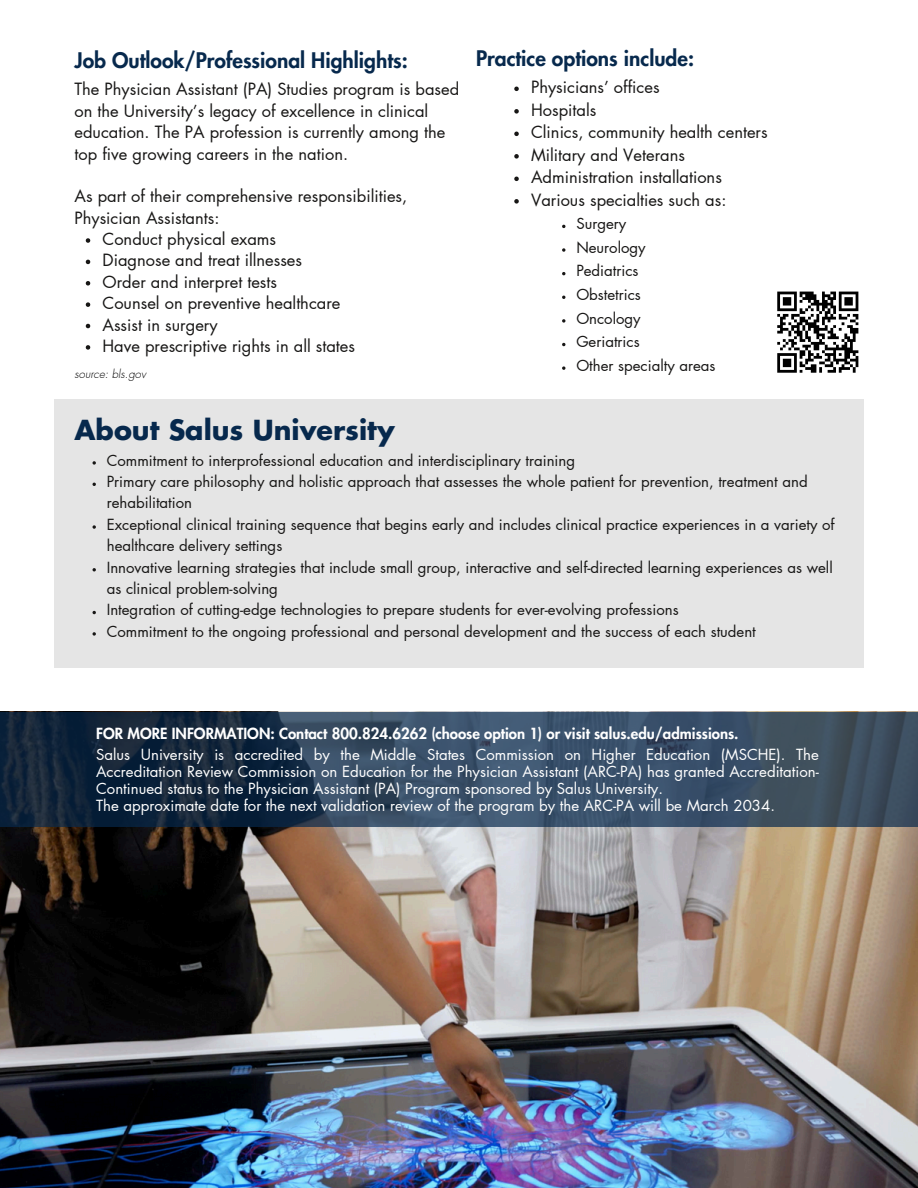
<style>
.page{position:relative;width:918px;height:1188px;background:#fff}
.page>*{position:absolute;margin:0;border:0;box-sizing:border-box;transform-origin:0 0}
.t1{font:700 27px "Futura LT Pro";color:#07294d}
.t2{font:800 21px "Futura LT Pro";color:#07294d}
.t3{font:16.5px/21.3px "Futura LT Pro";color:#171615}
.t4{font:15px/21.3px "Futura LT Pro";color:#171615}
.t5{font:15px/16.8px "Futura LT Pro";color:#fff}
.t6{font:800 15px "Futura LT Pro";color:#fff}
.t7{font:italic 300 11.4px "Futura LT Pro";color:#000}
</style>
<div class="page">
<div style="left:54px;top:399px;width:810px;height:269px;background:#e5e5e5"></div>
<svg style="left:777px;top:291px;width:82px;height:82px"></svg>
<svg style="left:562px;top:248px;width:3px;height:4px"></svg>
<svg style="left:562px;top:319px;width:3px;height:4px"></svg>
<svg style="left:562px;top:366px;width:3px;height:4px"></svg>
<svg style="left:93px;top:461px;width:3px;height:4px"></svg>
<svg style="left:93px;top:525px;width:3px;height:4px"></svg>
<svg style="left:93px;top:632px;width:3px;height:4px"></svg>
<svg style="left:86px;top:238px;width:4px;height:5px"></svg>
<svg style="left:86px;top:260px;width:4px;height:4px"></svg>
<svg style="left:86px;top:281px;width:4px;height:5px"></svg>
<svg style="left:86px;top:302px;width:4px;height:5px"></svg>
<svg style="left:86px;top:324px;width:4px;height:4px"></svg>
<svg style="left:86px;top:345px;width:4px;height:5px"></svg>
<svg style="left:514px;top:87px;width:5px;height:4px"></svg>
<svg style="left:514px;top:109px;width:5px;height:5px"></svg>
<svg style="left:514px;top:132px;width:5px;height:4px"></svg>
<svg style="left:514px;top:154px;width:5px;height:5px"></svg>
<svg style="left:514px;top:177px;width:5px;height:4px"></svg>
<svg style="left:514px;top:199px;width:5px;height:5px"></svg>
<img style="left:0;top:826px;width:918px;height:362px">
<svg style="left:0;top:712px;width:918px;height:114px;background:#2d4258"></svg>
<p class="t2" style="left:75px;top:50px;width:335px">Job Outlook/Professional Highlights:</p>
<p class="t2" style="left:476px;top:49px;width:220px">Practice options include:</p>
<p class="t3" style="left:75px;top:79px;width:386px">The Physician Assistant (PA) Studies program is based on the University’s legacy of excellence in clinical education. The PA profession is currently among the top five growing careers in the nation.</p>
<p class="t3" style="left:75px;top:186px;width:334px">As part of their comprehensive responsibilities,<br>Physician Assistants:</p>
<p class="t3" style="left:103px;top:229px;width:175px">Conduct physical exams</p>
<p class="t3" style="left:103px;top:250px;width:201px">Diagnose and treat illnesses</p>
<p class="t3" style="left:103px;top:272px;width:176px">Order and interpret tests</p>
<p class="t3" style="left:103px;top:293px;width:239px">Counsel on preventive healthcare</p>
<p class="t3" style="left:103px;top:315px;width:117px">Assist in surgery</p>
<p class="t3" style="left:103px;top:336px;width:254px">Have prescriptive rights in all states</p>
<h3 class="t7" style="left:75px;top:369px;width:73px">source: bls.gov</h3>
<p class="t1" style="left:75px;top:418px;width:322px">About Salus University</p>
<p class="t3" style="left:531px;top:77px;width:130px">Physicians’ offices</p>
<p class="t3" style="left:531px;top:100px;width:67px">Hospitals</p>
<p class="t3" style="left:531px;top:122px;width:238px">Clinics, community health centers</p>
<p class="t3" style="left:531px;top:145px;width:155px">Military and Veterans</p>
<h1 class="t3" style="left:531px;top:167px;width:192px">Administration installations</h1>
<p class="t3" style="left:531px;top:190px;width:197px">Various specialties such as:</p>
<h2 class="t4" style="left:576px;top:214px;width:52px">Surgery</h2>
<h4 class="t4" style="left:576px;top:237px;width:71px">Neurology</h4>
<h4 class="t4" style="left:576px;top:261px;width:64px">Pediatrics</h4>
<p class="t4" style="left:576px;top:285px;width:66px">Obstetrics</p>
<p class="t4" style="left:576px;top:308px;width:66px">Oncology</p>
<p class="t4" style="left:576px;top:332px;width:65px">Geriatrics</p>
<p class="t4" style="left:576px;top:355px;width:141px">Other specialty areas</p>
<p class="t4" style="left:107px;top:450px;width:470px">Commitment to interprofessional education and interdisciplinary training</p>
<p class="t4" style="left:107px;top:472px;width:702px">Primary care philosophy and holistic approach that assesses the whole patient for prevention, treatment and rehabilitation</p>
<p class="t4" style="left:107px;top:514px;width:729px">Exceptional clinical training sequence that begins early and includes clinical practice experiences in a variety of healthcare delivery settings</p>
<h2 class="t4" style="left:107px;top:557px;width:728px">Innovative learning strategies that include small group, interactive and self-directed learning experiences as well as clinical problem-solving</h2>
<p class="t4" style="left:107px;top:600px;width:574px">Integration of cutting-edge technologies to prepare students for ever-evolving professions</p>
<p class="t4" style="left:107px;top:621px;width:651px">Commitment to the ongoing professional and personal development and the success of each student</p>
<p class="t6" style="left:96px;top:726px;width:644px">FOR MORE INFORMATION: Contact 800.824.6262 (choose option 1) or visit salus.edu/admissions.</p>
<p class="t5" style="left:96px;top:747px;width:724px">Salus University is accredited by the Middle States Commission on Higher Education (MSCHE). The Accreditation Review Commission on Education for the Physician Assistant (ARC-PA) has granted Accreditation-Continued status to the Physician Assistant (PA) Program sponsored by Salus University.<br>The approximate date for the next validation review of the program by the ARC-PA will be March 2034.</p>
</div>
